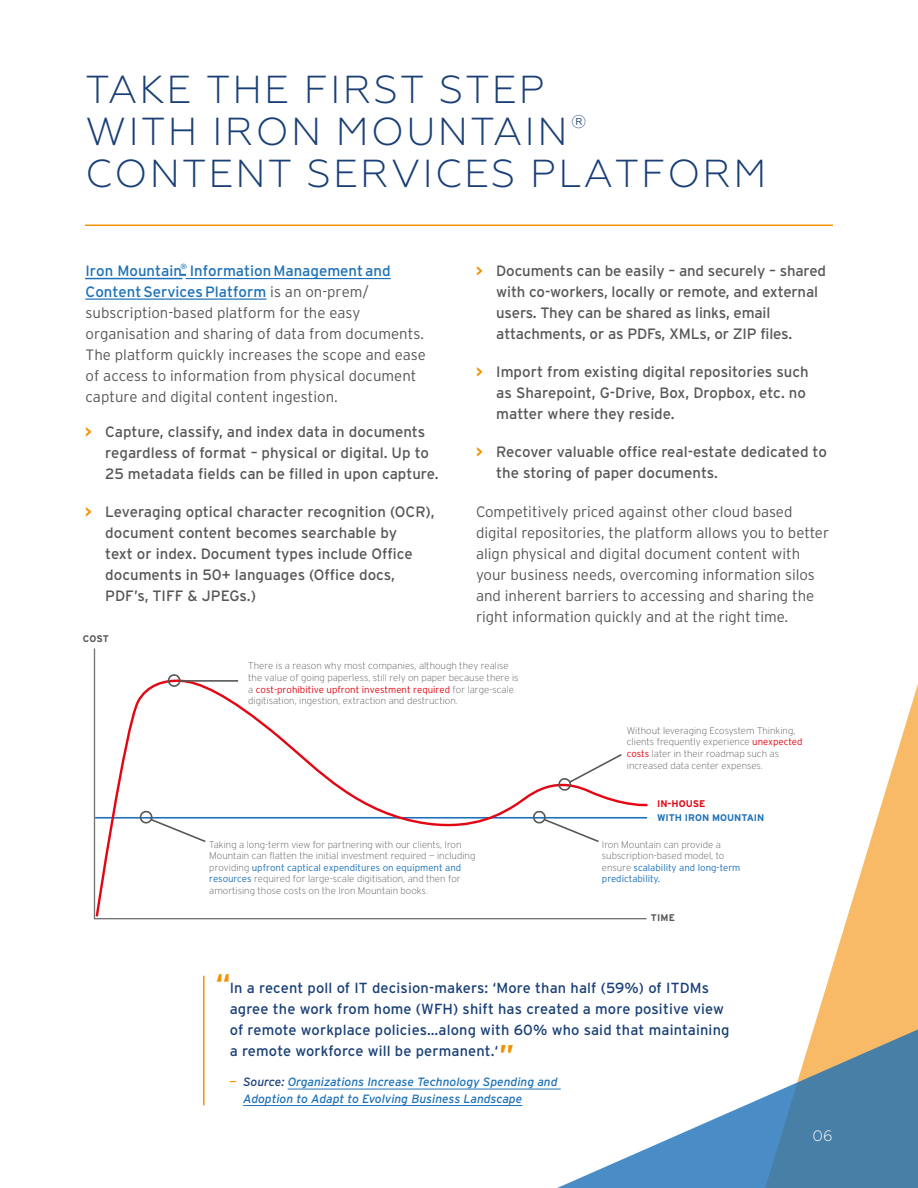
<style>
.page{position:relative;width:918px;height:1188px;background:#fff}
.page>*{position:absolute;margin:0;border:0;box-sizing:border-box;transform-origin:0 0}
.HEADLINE{font:300 39px/41.8px "Geometria";letter-spacing:.055em;color:#193f76}
.t1{font:15px/21px "Interstate";color:#575756}
.Body_Copy{font:300 15px/21px "Interstate";color:#575756}
.t2{font:300 15px "Geometria";color:#fff}
.CS_quote_small{font:14.7px/20.9px "Interstate";letter-spacing:.01em;color:#193f76}
.CS_quote_small-2{font:italic 12px/16.5px "Interstate";color:#1d71b8}
.Contact_Info{font:200 9.6px/11.6px "Interstate";color:#575756}
.Contact_Info-2{font:700 9.6px "Interstate";color:#1d71b8}
.Contact_Info-3{font:700 9.6px "Interstate";letter-spacing:.015em;color:#575756}
.Contact_Info-4{font:700 9.6px "Interstate";color:#e30613}
.s1{font-weight:400;color:#1d71b8}
.s2{font-weight:700;color:#f39200}
.s3{font-weight:300;color:#e30613}
.s4{font-weight:300;color:#1d71b8}
.s5{font-weight:700;font-size:27px;color:#f39200}
.s6{color:#f39200}
.s7{color:#193f76}
</style>
<div class="page">
<svg style="left:815px;top:684px;width:103px;height:340px"></svg>
<svg style="left:528px;top:1024px;width:390px;height:164px"></svg>
<hr style="left:85px;top:225px;width:748px;height:1px;background:#f39200">
<hr style="left:288px;top:1089px;width:273px;height:1px;background:#1d71b8">
<hr style="left:243px;top:1105px;width:279px;height:1px;background:#1d71b8">
<hr style="left:203px;top:976px;width:2px;height:129px;background:#f39200">
<svg style="left:93px;top:648px;width:554px;height:272px"></svg>
<svg style="left:94px;top:680px;width:554px;height:239px"></svg>
<hr style="left:180px;top:680px;width:58px;height:2px;background:#575756">
<div style="left:168px;top:674px;width:13px;height:13px;border:2px solid #575756;border-radius:50%"></div>
<svg style="left:557px;top:753px;width:67px;height:39px"></svg>
<svg style="left:138px;top:809px;width:69px;height:35px"></svg>
<svg style="left:531px;top:809px;width:70px;height:35px"></svg>
<hr style="left:85px;top:278px;width:97px;height:1px;background:#1d71b8">
<hr style="left:186px;top:278px;width:205px;height:1px;background:#1d71b8">
<hr style="left:85px;top:299px;width:182px;height:1px;background:#1d71b8">
<p class="HEADLINE" style="left:85px;top:68px;width:683px">TAKE THE FIRST STEP<br>WITH IRON MOUNTAIN<sup>®<br></sup>CONTENT SERVICES PLATFORM</p>
<p class="Body_Copy" style="left:86px;top:260px;width:342px"><span class="s1">Iron Mountain</span><sup>®</sup> <span class="s1">Information Management and Content Services Platform</span> is an on-prem/ subscription-based platform for the easy organisation and sharing of data from documents.<br>The platform quickly increases the scope and ease of access to information from physical document capture and digital content ingestion.</p>
<p class="t1" style="left:105px;top:422px;width:335px;text-indent:-20px"><span class="s2">&gt;</span> Capture, classify, and index data in documents regardless of format – physical or digital. Up to<br>25 metadata fields can be filled in upon capture.</p>
<p class="t1" style="left:105px;top:502px;width:331px;text-indent:-20px"><span class="s2">&gt;</span> Leveraging optical character recognition (OCR), document content becomes searchable by<br>text or index. Document types include Office documents in 50+ languages (Office docs, PDF’s, TIFF &amp; JPEGs.)</p>
<p class="Contact_Info-3" style="left:83px;top:633px;width:28px">COST</p>
<p class="t1" style="left:496px;top:261px;width:331px;text-indent:-20px"><span class="s2">&gt;</span> Documents can be easily – and securely – shared with co-workers, locally or remote, and external users. They can be shared as links, email attachments, or as PDFs, XMLs, or ZIP files.</p>
<p class="t1" style="left:496px;top:362px;width:314px;text-indent:-20px"><span class="s2">&gt;</span> Import from existing digital repositories such as Sharepoint, G-Drive, Box, Dropbox, etc. no matter where they reside.</p>
<p class="t1" style="left:496px;top:442px;width:332px;text-indent:-20px"><span class="s2">&gt;</span> Recover valuable office real-estate dedicated to the storing of paper documents.</p>
<p class="Body_Copy" style="left:476px;top:501px;width:355px">Competitively priced against other cloud based digital repositories, the platform allows you to better align physical and digital document content with your business needs, overcoming information silos and inherent barriers to accessing and sharing the right information quickly and at the right time.</p>
<p class="Contact_Info" style="left:248px;top:660px;width:272px">There is a reason why most companies, although they realise the value of going paperless, still rely on paper because there is a <span class="s3">cost-prohibitive upfront investment required</span> for large-scale digitisation, ingestion, extraction and destruction.</p>
<p class="Contact_Info" style="left:627px;top:725px;width:177px">Without leveraging Ecosystem Thinking, clients frequently experience <span class="s3">unexpected costs</span> later in their roadmap such as increased data center expenses.</p>
<p class="Contact_Info-4" style="left:657px;top:798px;width:50px">IN-HOUSE</p>
<p class="Contact_Info-2" style="left:657px;top:813px;width:109px">WITH IRON MOUNTAIN</p>
<p class="Contact_Info" style="left:209px;top:838px;width:268px">Taking a long-term view for partnering with our clients, Iron Mountain can flatten the initial investment required — including providing <span class="s4">upfront captical expenditures on equipment and resources</span> required for large-scale digitisation, and then for amortising those costs on the Iron Mountain books.</p>
<p class="Contact_Info" style="left:602px;top:838px;width:140px">Iron Mountain can provide a subscription-based model, to ensure <span class="s4">scalability and long-term predictability.</span></p>
<p class="Contact_Info-3" style="left:651px;top:912px;width:26px">TIME</p>
<p class="CS_quote_small" style="left:230px;top:978px;width:501px;text-indent:-14px"><span class="s5">“</span>In a recent poll of IT decision-makers: ‘More than half (59%) of ITDMs agree the work from home (WFH) shift has created a more positive view of remote workplace policies…along with 60% who said that maintaining a remote workforce will be permanent.‘<span class="s5">”</span></p>
<p class="CS_quote_small-2" style="left:243px;top:1073px;width:316px;text-indent:-14px"><span class="s6">—</span> <span class="s7">Source:</span> Organizations Increase Technology Spending and<br>Adoption to Adapt to Evolving Business Landscape</p>
<p class="t2" style="left:813px;top:1127px;width:22px">06</p>
</div>
